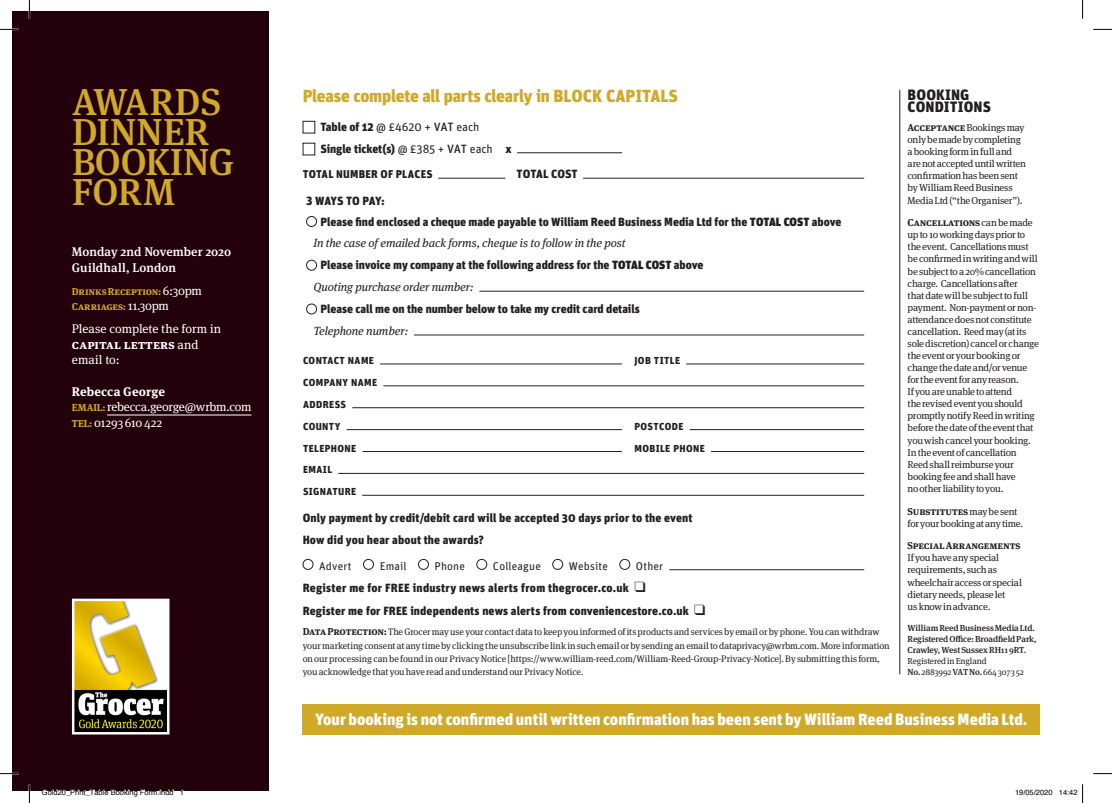
<style>
.page{position:relative;width:1112px;height:803px;background:#fff}
.page>*{position:absolute;margin:0;border:0;box-sizing:border-box;transform-origin:0 0}
.t1{font:500 37.5px/30px "Meta Serif OT";color:#d0a929}
.t2{font:900 17.5px "Unit Pro";letter-spacing:-.015em;color:#d0a929}
.t3{font:900 16.25px "Unit Pro";color:#fff}
.t4{font:900 15px/12.1px "Unit Pro";letter-spacing:.01em;color:#231f20}
.t5{font:12.5px/15.6px "Meta Serif OT";letter-spacing:-.01em;color:#fff}
.t6{font:700 12.5px/21.9px "Unit Pro";letter-spacing:-.02em;color:#231f20}
.t7{font:500 12.5px/15.6px "Meta Serif OT";color:#fff}
.t8{font:900 11.88px/22.8px "Unit Pro";color:#231f20}
.t9{font:italic 11.88px "Meta Serif OT";letter-spacing:-.01em;color:#231f20}
.t10{font:11.25px "Unit Pro";letter-spacing:.015em;color:#231f20}
.t11{font:900 11.25px "Unit Pro";letter-spacing:.02em;color:#231f20}
.t12{font:10px/12.1px "Meta Serif OT";letter-spacing:-.02em;color:#231f20}
.t13{font:700 10px/15.6px "Meta Serif OT";letter-spacing:-.005em;color:#d0a929}
.t14{font:700 10px "Meta Serif OT";color:#231f20}
.t15{font:9.38px/13.1px "Meta Serif OT";letter-spacing:-.01em;color:#231f20}
.t16{font:500 8.75px/10.9px "Meta Serif OT";letter-spacing:-.01em;color:#231f20}
.t17{font:8.75px/10.9px "Meta Serif OT";letter-spacing:-.015em;color:#231f20}
.t18{font:7.5px "Helvetica";color:#000}
.s1{font-weight:400;font-size:12.5px;color:#fff}
.s2{font-weight:700}
.s3{font-weight:700;font-size:10px;color:#d0a929}
.s4{font-weight:400}
.s5{font-weight:400;font-size:14.88px}
.s6{font-style:inherit}
.s7{font-weight:700;font-size:10px}
.s8{font-weight:500}
</style>
<div class="page">
<div style="left:12px;top:12px;width:256px;height:779px;background:#23010c"></div>
<hr style="left:899px;top:90px;width:1px;height:584px;background:#231f20">
<hr style="left:517px;top:153px;width:105px;height:1px;background:#231f20">
<hr style="left:438px;top:178px;width:67px;height:1px;background:#231f20">
<hr style="left:583px;top:178px;width:281px;height:1px;background:#231f20">
<hr style="left:479px;top:291px;width:385px;height:1px;background:#231f20">
<hr style="left:414px;top:335px;width:450px;height:1px;background:#231f20">
<hr style="left:380px;top:364px;width:241px;height:1px;background:#231f20">
<hr style="left:686px;top:364px;width:178px;height:1px;background:#231f20">
<hr style="left:383px;top:386px;width:481px;height:1px;background:#231f20">
<hr style="left:352px;top:407px;width:512px;height:1px;background:#231f20">
<hr style="left:346px;top:429px;width:275px;height:1px;background:#231f20">
<hr style="left:689px;top:429px;width:175px;height:1px;background:#231f20">
<hr style="left:362px;top:451px;width:259px;height:1px;background:#231f20">
<hr style="left:710px;top:451px;width:154px;height:1px;background:#231f20">
<hr style="left:338px;top:473px;width:526px;height:1px;background:#231f20">
<hr style="left:362px;top:495px;width:502px;height:1px;background:#231f20">
<hr style="left:669px;top:569px;width:195px;height:1px;background:#231f20">
<div style="left:302px;top:121px;width:13px;height:12px;border:1px solid #231f20"></div>
<div style="left:306px;top:216px;width:11px;height:11px;border:1px solid #231f20;border-radius:50%"></div>
<div style="left:306px;top:260px;width:11px;height:11px;border:1px solid #231f20;border-radius:50%"></div>
<div style="left:306px;top:304px;width:11px;height:10px;border:1px solid #231f20;border-radius:50%"></div>
<div style="left:302px;top:559px;width:11px;height:11px;border:1px solid #231f20;border-radius:50%"></div>
<div style="left:363px;top:559px;width:11px;height:11px;border:1px solid #231f20;border-radius:50%"></div>
<div style="left:418px;top:559px;width:10px;height:11px;border:1px solid #231f20;border-radius:50%"></div>
<div style="left:476px;top:559px;width:11px;height:11px;border:1px solid #231f20;border-radius:50%"></div>
<div style="left:552px;top:559px;width:11px;height:11px;border:1px solid #231f20;border-radius:50%"></div>
<div style="left:619px;top:559px;width:11px;height:11px;border:1px solid #231f20;border-radius:50%"></div>
<hr style="left:107px;top:415px;width:144px;height:1px;background:#fff">
<div style="left:302px;top:704px;width:737px;height:30px;background:#d0a929"></div>
<svg style="left:71px;top:598px;width:99px;height:137px;background:#baaa64"></svg>
<svg style="left:0;top:29px;width:19px;height:1px"></svg>
<svg style="left:1093px;top:29px;width:18px;height:1px"></svg>
<svg style="left:0;top:773px;width:19px;height:1px"></svg>
<svg style="left:1093px;top:773px;width:18px;height:1px"></svg>
<svg style="left:29px;top:0;width:1px;height:19px"></svg>
<svg style="left:29px;top:784px;width:1px;height:19px"></svg>
<svg style="left:1082px;top:0;width:1px;height:19px"></svg>
<svg style="left:42px;top:789px;width:132px;height:2px"></svg>
<svg style="left:1082px;top:784px;width:1px;height:19px"></svg>
<h1 class="t1" style="left:72px;top:88px;width:163px">AWARDS<br>DINNER<br>BOOKING<br>FORM</h1>
<p class="t7" style="left:72px;top:244px;width:161px">Monday 2nd November 2020<br>Guildhall, London</p>
<p class="t13" style="left:72px;top:283px;width:131px">Drinks Reception: <span class="s1">6:30pm<br></span>Carriages: <span class="s1">11.30pm</span></p>
<p class="t5" style="left:72px;top:321px;width:151px">Please complete the form in <span class="s2">capital letters</span> and email to:</p>
<p class="t5" style="left:72px;top:384px;width:181px"><span class="s2">Rebecca George<br></span><span class="s3">EMAIL:</span> rebecca.george@wrbm.com<br><span class="s3">TEL:</span> 01293 610 422</p>
<h2 class="t2" style="left:302px;top:83px;width:377px">Please complete all parts clearly in BLOCK CAPITALS</h2>
<p class="t8" style="left:320px;top:115px;width:192px;line-height:21.9px">Table of 12 <span class="s4">@ £4620 +</span> <span class="s5">vat</span> <span class="s4">each<br></span>Single ticket(s) <span class="s4">@ £385 +</span> <span class="s5">vat</span> <span class="s4">each</span> x</p>
<p class="t11" style="left:303px;top:166px;width:131px">TOTAL NUMBER OF PLACES</p>
<p class="t8" style="left:516px;top:162px;width:62px">TOTAL COST</p>
<p class="t8" style="left:320px;top:190px;width:522px;line-height:20.6px;text-indent:-14px">3 WAYS TO PAY:<br>Please find enclosed a cheque made payable to William Reed Business Media Ltd for the <span class="s6">TOTAL COST</span> above</p>
<p class="t9" style="left:313px;top:236px;width:314px">In the case of emailed back forms, cheque is to follow in the post</p>
<p class="t8" style="left:320px;top:253px;width:384px">Please invoice my company at the following address for the <span class="s6">TOTAL COST</span> above</p>
<p class="t9" style="left:313px;top:280px;width:162px">Quoting purchase order number:</p>
<p class="t8" style="left:320px;top:297px;width:321px">Please call me on the number below to take my credit card details</p>
<p class="t9" style="left:313px;top:324px;width:96px">Telephone number:</p>
<p class="t6" style="left:302px;top:348px;width:73px">contact name</p>
<p class="t6" style="left:634px;top:348px;width:48px">job title</p>
<p class="t6" style="left:302px;top:370px;width:76px">company name address county</p>
<p class="t6" style="left:634px;top:414px;width:51px">postcode</p>
<p class="t6" style="left:302px;top:435px;width:55px">telephone</p>
<p class="t6" style="left:634px;top:435px;width:73px">mobile phone</p>
<p class="t6" style="left:302px;top:457px;width:55px">email signature</p>
<p class="t8" style="left:302px;top:505px;width:391px">Only payment by credit/debit card will be accepted 30 days prior to the event<br>How did you hear about the awards?</p>
<p class="t10" style="left:319px;top:558px;width:34px">Advert</p>
<p class="t10" style="left:379px;top:558px;width:28px">Email</p>
<p class="t10" style="left:434px;top:558px;width:32px">Phone</p>
<p class="t10" style="left:493px;top:558px;width:49px">Colleague</p>
<p class="t10" style="left:568px;top:558px;width:41px">Website</p>
<p class="t10" style="left:635px;top:558px;width:29px">Other</p>
<p class="t8" style="left:302px;top:576px;width:404px">Register me for FREE industry news alerts from thegrocer.co.uk ❑<br>Register me for FREE independents news alerts from conveniencestore.co.uk ❑</p>
<p class="t15" style="left:302px;top:626px;width:588px"><span class="s7">Data Protection:</span> The Grocer may use your contact data to keep you informed of its products and services by email or by phone. You can withdraw your marketing consent at any time by clicking the unsubscribe link in such email or by sending an email to dataprivacy@wrbm.com. More information on our processing can be found in our Privacy Notice [https://www.william-reed.com/William-Reed-Group-Privacy-Notice]. By submitting this form, you acknowledge that you have read and understand our Privacy Notice.</p>
<h3 class="t4" style="left:907px;top:88px;width:85px">BOOKING<br>CONDITIONS</h3>
<p class="t12" style="left:907px;top:122px;width:120px"><span class="s2">Acceptance</span> Bookings may only be made by completing a booking form in full and are not accepted until written confirmation has been sent by William Reed Business<br>Media Ltd (“the Organiser”).</p>
<p class="t12" style="left:907px;top:217px;width:133px"><span class="s2">Cancellations</span> can be made up to 10 working days prior to the event. Cancellations must be confirmed in writing and will be subject to a 20% cancellation charge. Cancellations after<br>that date will be subject to full payment. Non-payment or non&shy;attendance does not constitute cancellation. Reed may (at its sole discretion) cancel or change the event or your booking or change the date and/or venue for the event for any reason.<br>If you are unable to attend<br>the revised event you should promptly notify Reed in writing before the date of the event that you wish cancel your booking.<br>In the event of cancellation<br>Reed shall reimburse your booking fee and shall have<br>no other liability to you.</p>
<p class="t12" style="left:907px;top:505px;width:117px"><span class="s2">Substitutes</span> may be sent for your booking at any time.</p>
<p class="t14" style="left:907px;top:539px;width:114px">Special Arrangements</p>
<p class="t12" style="left:907px;top:552px;width:116px">If you have any special requirements, such as wheelchair access or special dietary needs, please let<br>us know in advance.</p>
<p class="t16" style="left:907px;top:623px;width:131px">William Reed Business Media Ltd.<br>Registered Office: Broadfield Park,<br>Crawley, West Sussex RH11 9RT.</p>
<p class="t17" style="left:907px;top:655px;width:118px">Registered in England<br><span class="s8">No.</span> 2883992 <span class="s8">VAT No.</span> 664 3073 52</p>
<h3 class="t3" style="left:315px;top:707px;width:714px">Your booking is not confirmed until written confirmation has been sent by William Reed Business Media Ltd.</h3>
<p class="t18" style="left:42px;top:787px;width:144px">Gold20_Print_Table Booking Form.indd 1</p>
<p class="t18" style="left:1014px;top:787px;width:64px">19/05/2020 14:42</p>
</div>
